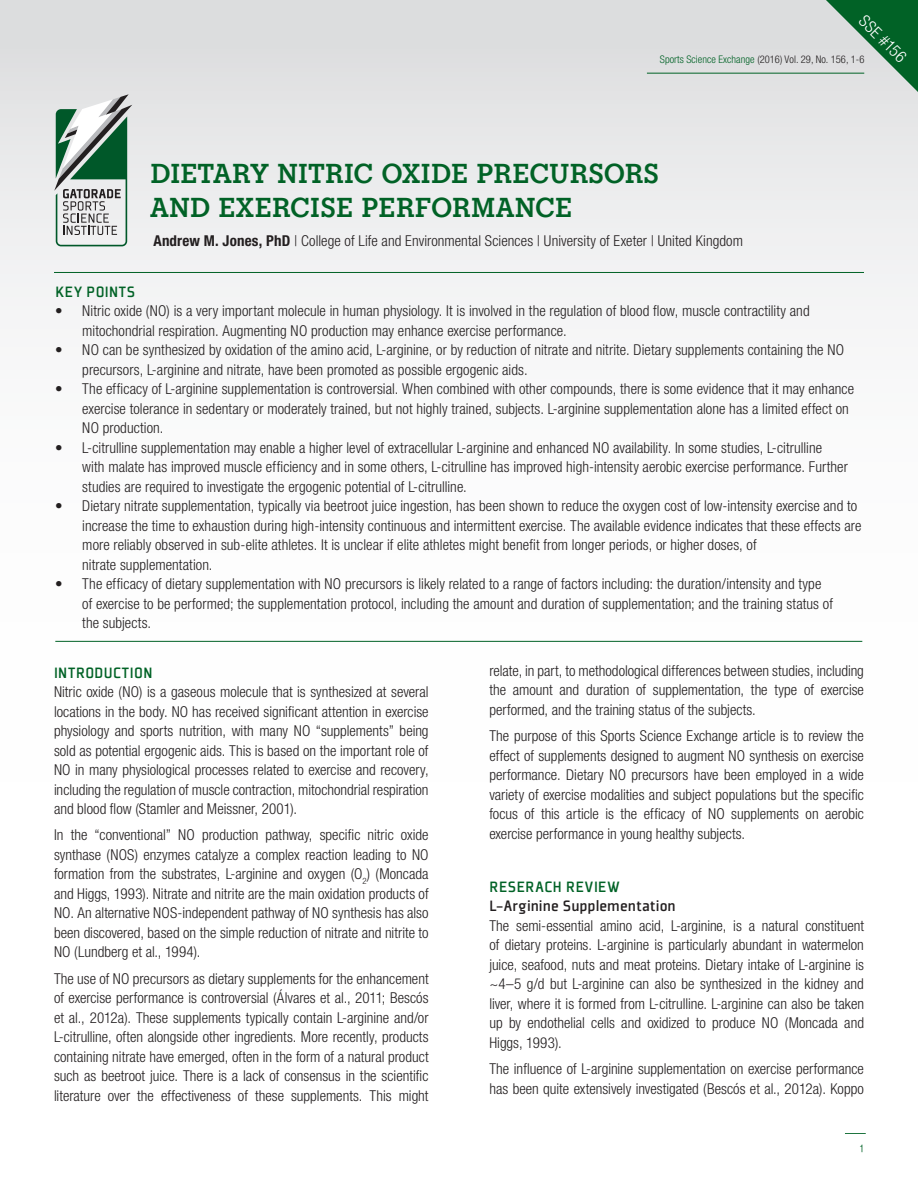
<style>
.page{position:relative;width:918px;height:1188px;background:#fff}
.page>*{position:absolute;margin:0;border:0;box-sizing:border-box;transform-origin:0 0}
.t1{font:700 28.5px/34.2px "Gatorade";letter-spacing:.015em;color:#016226}
.SUB_HEADS{font:500 16.5px "Plexes Pro";letter-spacing:.005em;color:#231f20}
.HEADINGS{font:500 16.5px "Plexes Pro";letter-spacing:.025em;color:#016226}
.SUB_HEADS-2{font:500 16.5px "Plexes Pro";letter-spacing:.03em;color:#016226}
.t2{font:300 condensed 16.5px "Helvetica Neue LT Pro";color:#fff}
.MAIN_BODY{font:300 condensed 15px/19.5px "Helvetica Neue LT Pro";letter-spacing:.005em;color:#231f20}
.AUTHOR{font:300 condensed 15px "Helvetica Neue LT Pro";letter-spacing:.005em;color:#231f20}
.t3{font:10.5px "Helvetica Neue LT 47 Lt Cn";letter-spacing:.005em;color:#231f20}
.t4{font:10.5px "Helvetica CY Plain";color:#016226}
.t5{font:10.05px "Plexes Pro";color:#231f20}
.s1{color:#016226}
.s2{font-weight:700}
</style>
<div class="page">
<div style="left:0;top:0;width:918px;height:1188px;background:linear-gradient(to bottom,#e8e9ea,#fff)"></div>
<svg style="left:826px;top:0;width:92px;height:92px"></svg>
<svg style="left:54px;top:94px;width:78px;height:152px"></svg>
<hr style="left:54px;top:272px;width:810px;height:1px;background:#016226">
<hr style="left:55px;top:641px;width:807px;height:1px;background:#016226">
<hr style="left:647px;top:73px;width:217px;height:1px;background:#016226">
<svg style="left:845px;top:1133px;width:21px;height:1px"></svg>
<p class="t2" style="left:869px;top:11px;width:61px;rotate:45deg">SSE #156</p>
<p class="t3" style="left:660px;top:53px;width:206px"><span class="s1">Sports Science Exchange</span> (2016) Vol. 29, No. 156, 1-6</p>
<p class="t1" style="left:150px;top:157px;width:510px">DIETARY NITRIC OXIDE PRECURSORS<br>AND EXERCISE PERFORMANCE</p>
<p class="AUTHOR" style="left:153px;top:232px;width:591px"><span class="s2">Andrew M. Jones, PhD</span> | College of Life and Environmental Sciences | University of Exeter | United Kingdom</p>
<p class="HEADINGS" style="left:55px;top:282px;width:81px">KEY POINTS</p>
<p class="MAIN_BODY" style="left:82px;top:301px;width:729px;text-indent:-27px">• Nitric oxide (NO) is a very important molecule in human physiology. It is involved in the regulation of blood flow, muscle contractility and mitochondrial respiration. Augmenting NO production may enhance exercise performance.</p>
<p class="MAIN_BODY" style="left:82px;top:340px;width:763px;text-indent:-27px">• NO can be synthesized by oxidation of the amino acid, L-arginine, or by reduction of nitrate and nitrite. Dietary supplements containing the NO precursors, L-arginine and nitrate, have been promoted as possible ergogenic aids.</p>
<p class="MAIN_BODY" style="left:82px;top:379px;width:773px;text-indent:-27px">• The efficacy of L-arginine supplementation is controversial. When combined with other compounds, there is some evidence that it may enhance exercise tolerance in sedentary or moderately trained, but not highly trained, subjects. L-arginine supplementation alone has a limited effect on<br>NO production.</p>
<p class="MAIN_BODY" style="left:82px;top:438px;width:767px;text-indent:-27px">• L-citrulline supplementation may enable a higher level of extracellular L-arginine and enhanced NO availability. In some studies, L-citrulline with malate has improved muscle efficiency and in some others, L-citrulline has improved high-intensity aerobic exercise performance. Further studies are required to investigate the ergogenic potential of L-citrulline.</p>
<p class="MAIN_BODY" style="left:82px;top:496px;width:781px;text-indent:-27px">• Dietary nitrate supplementation, typically via beetroot juice ingestion, has been shown to reduce the oxygen cost of low-intensity exercise and to increase the time to exhaustion during high-intensity continuous and intermittent exercise. The available evidence indicates that these effects are more reliably observed in sub-elite athletes. It is unclear if elite athletes might benefit from longer periods, or higher doses, of<br>nitrate supplementation.</p>
<p class="MAIN_BODY" style="left:82px;top:574px;width:752px;text-indent:-27px">• The efficacy of dietary supplementation with NO precursors is likely related to a range of factors including: the duration/intensity and type of exercise to be performed; the supplementation protocol, including the amount and duration of supplementation; and the training status of the subjects.</p>
<p class="HEADINGS" style="left:54px;top:662px;width:100px">INTRODUCTION</p>
<p class="MAIN_BODY" style="left:54px;top:682px;width:376px;text-align:justify">Nitric oxide (NO) is a gaseous molecule that is synthesized at several locations in the body. NO has received significant attention in exercise physiology and sports nutrition, with many NO “supplements” being sold as potential ergogenic aids. This is based on the important role of NO in many physiological processes related to exercise and recovery, including the regulation of muscle contraction, mitochondrial respiration and blood flow (Stamler and Meissner, 2001).</p>
<p class="MAIN_BODY" style="left:54px;top:825px;width:376px;text-align:justify">In the “conventional” NO production pathway, specific nitric oxide synthase (NOS) enzymes catalyze a complex reaction leading to NO formation from the substrates, L-arginine and oxygen (O<sub>2</sub>) (Moncada and Higgs, 1993). Nitrate and nitrite are the main oxidation products of NO. An alternative NOS-independent pathway of NO synthesis has also been discovered, based on the simple reduction of nitrate and nitrite to NO (Lundberg et al., 1994).</p>
<p class="MAIN_BODY" style="left:54px;top:969px;width:376px;text-align:justify">The use of NO precursors as dietary supplements for the enhancement of exercise performance is controversial (Álvares et al., 2011; Bescós et al., 2012a). These supplements typically contain L-arginine and/or L-citrulline, often alongside other ingredients. More recently, products containing nitrate have emerged, often in the form of a natural product such as beetroot juice. There is a lack of consensus in the scientific literature over the effectiveness of these supplements. This might</p>
<p class="t5" style="left:281px;top:398px;width:122px">GAT11LOGO_GSSI_vert_fc_grn</p>
<p class="MAIN_BODY" style="left:489px;top:661px;width:376px;text-align:justify">relate, in part, to methodological differences between studies, including the amount and duration of supplementation, the type of exercise performed, and the training status of the subjects.</p>
<p class="MAIN_BODY" style="left:489px;top:726px;width:376px;text-align:justify">The purpose of this Sports Science Exchange article is to review the effect of supplements designed to augment NO synthesis on exercise performance. Dietary NO precursors have been employed in a wide variety of exercise modalities and subject populations but the specific focus of this article is the efficacy of NO supplements on aerobic exercise performance in young healthy subjects.</p>
<p class="SUB_HEADS-2" style="left:489px;top:877px;width:132px">RESERACH REVIEW</p>
<p class="SUB_HEADS" style="left:489px;top:896px;width:188px">L-Arginine Supplementation</p>
<p class="MAIN_BODY" style="left:489px;top:916px;width:376px;text-align:justify">The semi-essential amino acid, L-arginine, is a natural constituent of dietary proteins. L-arginine is particularly abundant in watermelon juice, seafood, nuts and meat proteins. Dietary intake of L-arginine is ~4–5 g/d but L-arginine can also be synthesized in the kidney and liver, where it is formed from L-citrulline. L-arginine can also be taken up by endothelial cells and oxidized to produce NO (Moncada and Higgs, 1993).</p>
<p class="MAIN_BODY" style="left:489px;top:1059px;width:376px">The influence of L-arginine supplementation on exercise performance has been quite extensively investigated (Bescós et al., 2012a). Koppo</p>
<p class="t4" style="left:859px;top:1142px;width:6px">1</p>
</div>
